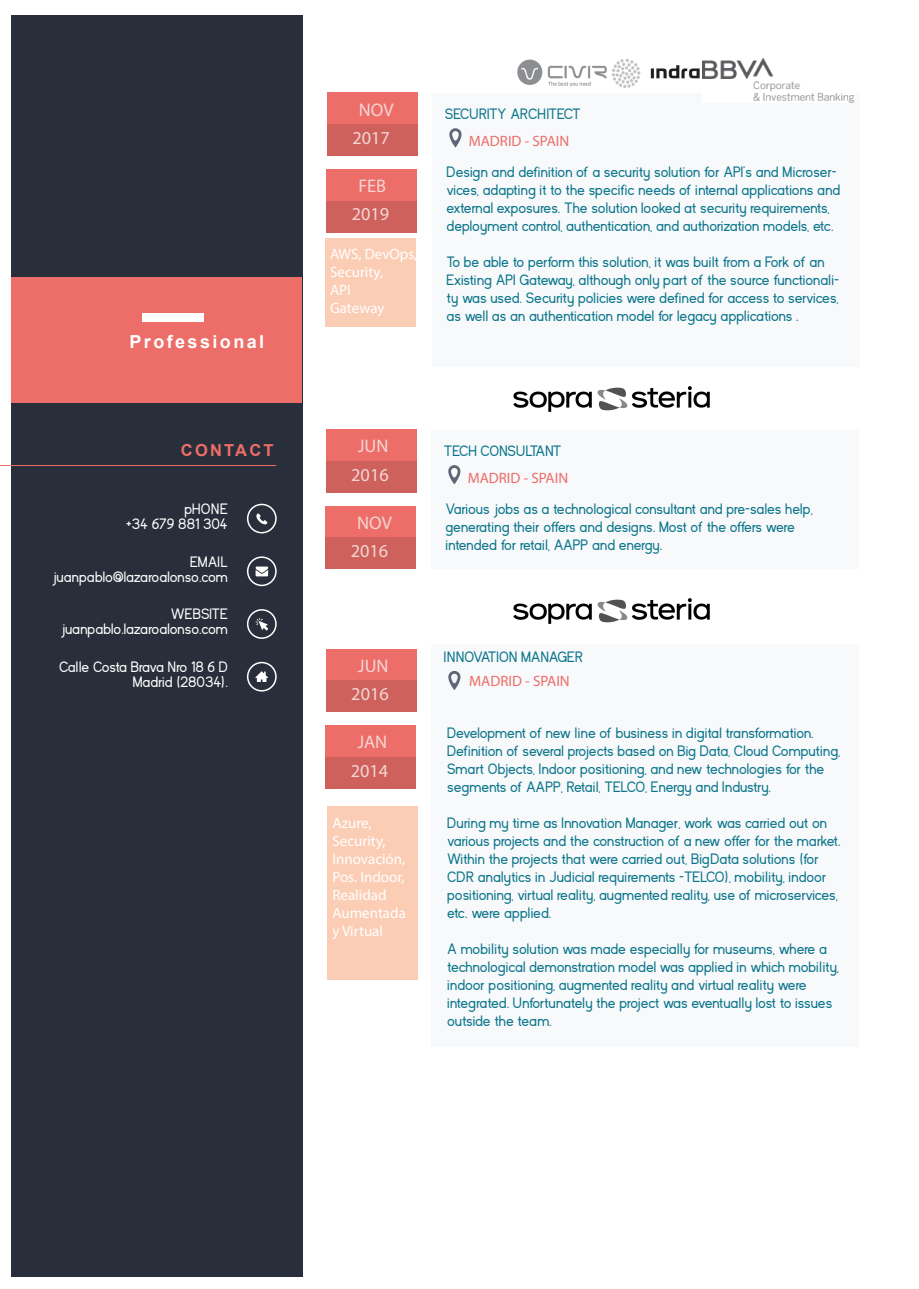
<style>
.page{position:relative;width:919px;height:1289px;background:#fff}
.page>*{position:absolute;margin:0;border:0;box-sizing:border-box;transform-origin:0 0}
.t1{font:18.3px/28.3px "Myriad Pro";color:#f4d6d4;text-align:center}
.t2{font:700 18px "Arial";letter-spacing:.135em;color:#fff}
.t3{font:700 16.5px "Arial";letter-spacing:.135em;color:#ed6d68}
.t4{font:15px/18px "Kayak Sans";color:#0a758a}
.t5{font:15px/15px "Kayak Sans";color:#fff;text-align:right}
.t6{font:15px/18px "Myriad Pro";color:#fff}
.t7{font:15px "Myriad Pro";color:#ed6d68}
</style>
<div class="page">
<div style="left:327px;top:93px;width:90px;height:31px;background:#ed6d68"></div>
<div style="left:326px;top:124px;width:91px;height:32px;background:#ce615b"></div>
<div style="left:432px;top:93px;width:427px;height:274px;background:#f7f9fb"></div>
<svg style="left:449px;top:128px;width:12px;height:20px"></svg>
<div style="left:326px;top:169px;width:91px;height:31px;background:#ed6d68"></div>
<div style="left:326px;top:201px;width:91px;height:31px;background:#ce615b"></div>
<div style="left:325px;top:430px;width:91px;height:31px;background:#ed6d68"></div>
<div style="left:325px;top:461px;width:91px;height:31px;background:#ce615b"></div>
<div style="left:431px;top:430px;width:427px;height:139px;background:#f7f9fb"></div>
<svg style="left:448px;top:465px;width:12px;height:19px"></svg>
<div style="left:325px;top:506px;width:91px;height:31px;background:#ed6d68"></div>
<div style="left:325px;top:537px;width:91px;height:32px;background:#ce615b"></div>
<div style="left:325px;top:237px;width:91px;height:89px;background:#fccdb5"></div>
<div style="left:325px;top:649px;width:91px;height:31px;background:#ed6d68"></div>
<div style="left:325px;top:680px;width:91px;height:32px;background:#ce615b"></div>
<div style="left:431px;top:644px;width:427px;height:402px;background:#f7f9fb"></div>
<svg style="left:448px;top:671px;width:12px;height:19px"></svg>
<div style="left:325px;top:725px;width:91px;height:31px;background:#ed6d68"></div>
<div style="left:325px;top:757px;width:91px;height:31px;background:#ce615b"></div>
<div style="left:327px;top:806px;width:91px;height:174px;background:#fccdb5"></div>
<div style="left:11px;top:16px;width:291px;height:1261px;background:#292f3a"></div>
<div style="left:11px;top:277px;width:291px;height:126px;background:#ed6d68"></div>
<div style="left:142px;top:314px;width:61px;height:8px;background:#fff"></div>
<img style="left:513px;top:386px;width:197px;height:26px">
<img style="left:513px;top:598px;width:197px;height:26px">
<img style="left:517px;top:59px;width:90px;height:28px">
<img style="left:612px;top:59px;width:88px;height:29px">
<img style="left:702px;top:58px;width:152px;height:45px">
<svg style="left:256px;top:513px;width:11px;height:11px"></svg>
<div style="left:247px;top:503px;width:30px;height:30px;border:2px solid #fff;border-radius:50%"></div>
<svg style="left:255px;top:566px;width:13px;height:10px"></svg>
<div style="left:247px;top:556px;width:30px;height:30px;border:2px solid #fff;border-radius:50%"></div>
<svg style="left:255px;top:618px;width:13px;height:12px"></svg>
<div style="left:247px;top:609px;width:30px;height:30px;border:2px solid #fff;border-radius:50%"></div>
<div style="left:247px;top:662px;width:30px;height:29px;border:2px solid #fff;border-radius:50%"></div>
<svg style="left:255px;top:671px;width:13px;height:11px"></svg>
<p class="t2" style="left:129px;top:328px;width:136px">Professional</p>
<p class="t3" style="left:181px;top:439px;width:94px">CONTACT</p>
<p class="t5" style="left:126px;top:501px;width:103px">pHONE<br>+34 679 881 304</p>
<p class="t5" style="left:52px;top:554px;width:177px">EMAIL juanpablo@lazaroalonso.com</p>
<p class="t5" style="left:61px;top:607px;width:169px">WEBSITE juanpablo.lazaroalonso.com</p>
<p class="t5" style="left:59px;top:659px;width:170px">Calle Costa Brava Nro 18 6 D<br>Madrid (28034).</p>
<p class="t1" style="left:352px;top:95px;width:43px">NOV<br>2017</p>
<p class="t4" style="left:445px;top:105px;width:137px">SECURITY ARCHITECT</p>
<p class="t7" style="left:469px;top:132px;width:102px">MADRID - SPAIN</p>
<p class="t1" style="left:352px;top:171px;width:39px">FEB<br>2019</p>
<p class="t6" style="left:330px;top:244px;width:89px">AWS, DevOps,<br>Security,<br>API<br>Gateway</p>
<p class="t4" style="left:446px;top:163px;width:395px">Design and definition of a security solution for API's and Microser&shy;vices, adapting it to the specific needs of internal applications and external exposures. The solution looked at security requirements, deployment control, authentication, and authorization models, etc.</p>
<p class="t4" style="left:446px;top:253px;width:394px">To be able to perform this solution, it was built from a Fork of an Existing API Gateway, although only part of the source functionali&shy;ty was used. Security policies were defined for access to services, as well as an authentication model for legacy applications .</p>
<p class="t1" style="left:351px;top:432px;width:39px">JUN<br>2016</p>
<p class="t4" style="left:444px;top:442px;width:119px">TECH CONSULTANT</p>
<p class="t7" style="left:467px;top:469px;width:102px">MADRID - SPAIN</p>
<p class="t1" style="left:350px;top:508px;width:43px">NOV<br>2016</p>
<p class="t1" style="left:351px;top:651px;width:39px">JUN<br>2016</p>
<p class="t4" style="left:445px;top:500px;width:369px">Various jobs as a technological consultant and pre-sales help, generating their offers and designs. Most of the offers were intended for retail, AAPP and energy.</p>
<p class="t4" style="left:444px;top:648px;width:141px">INNOVATION MANAGER</p>
<p class="t7" style="left:469px;top:671px;width:102px">MADRID - SPAIN</p>
<p class="t1" style="left:351px;top:727px;width:39px">JAN<br>2014</p>
<p class="t4" style="left:447px;top:724px;width:394px">Development of new line of business in digital transformation.<br>Definition of several projects based on Big Data, Cloud Computing, Smart Objects, Indoor positioning, and new technologies for the segments of AAPP, Retail, TELCO, Energy and Industry.</p>
<p class="t4" style="left:447px;top:814px;width:395px">During my time as Innovation Manager, work was carried out on various projects and the construction of a new offer for the market.<br>Within the projects that were carried out, BigData solutions (for CDR analytics in Judicial requirements -TELCO), mobility, indoor positioning, virtual reality, augmented reality, use of microservices, etc. were applied.</p>
<p class="t4" style="left:447px;top:940px;width:393px">A mobility solution was made especially for museums, where a technological demonstration model was applied in which mobility, indoor positioning, augmented reality and virtual reality were integrated. Unfortunately the project was eventually lost to issues outside the team.</p>
<p class="t6" style="left:332px;top:813px;width:75px">Azure,<br>Security,<br>Innovación,<br>Pos. Indoor,<br>Realidad<br>Aumentada y Virtual</p>
</div>
